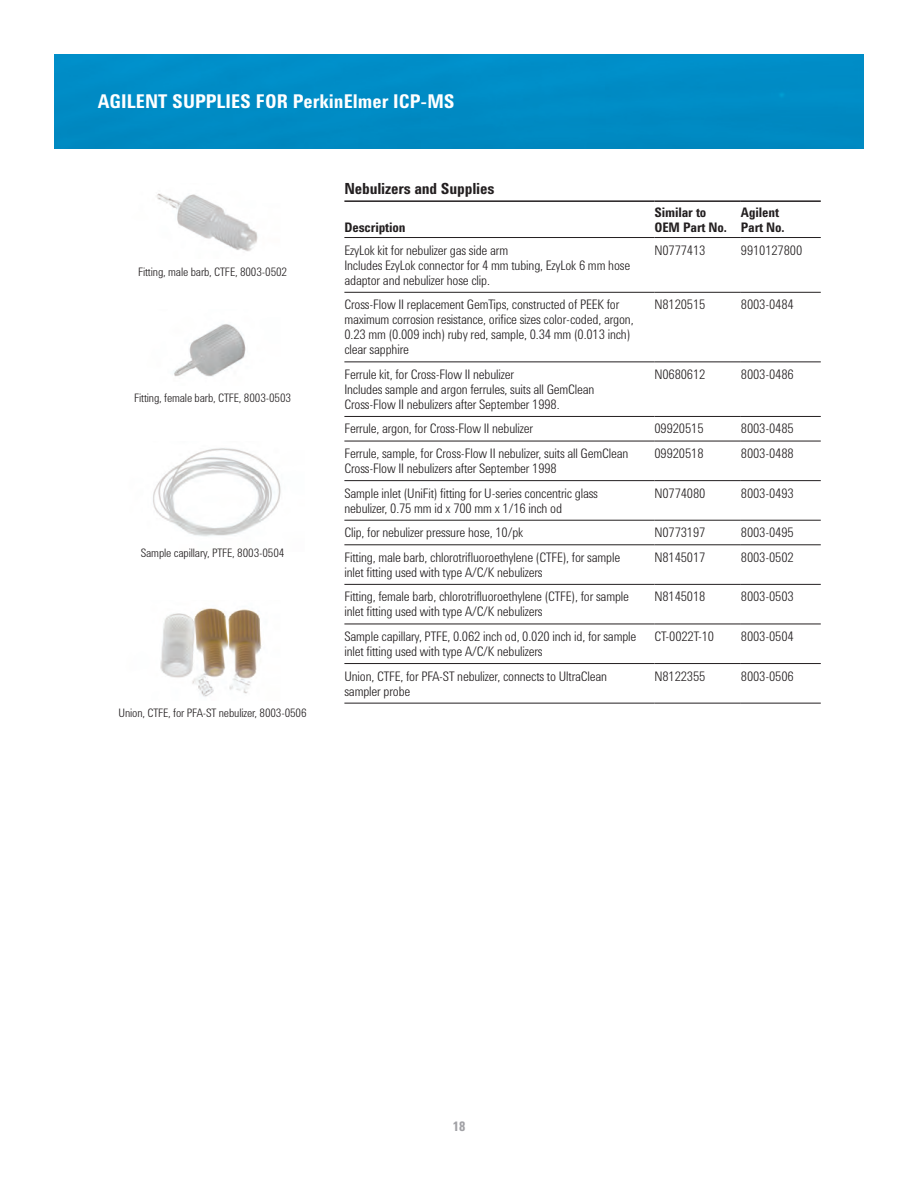
<style>
.page{position:relative;width:918px;height:1188px;background:#fff}
.page>*{position:absolute;margin:0;border:0;box-sizing:border-box;transform-origin:0 0}
.t1{font:700 19.5px "Agilent Condensed CFF";color:#fff}
.Order_Table_Title{font:700 15.75px "Agilent Condensed CFF";letter-spacing:-.01em;color:#231f20}
.Table_Text_L{font:300 13.5px/15px "Agilent Condensed CFF";letter-spacing:-.01em;color:#231f20}
.Order_Table_Header1{font:700 13.5px/15px "Agilent Condensed CFF";letter-spacing:-.01em;color:#231f20}
.t2{font:700 13.5px "Agilent Condensed CFF";color:#a1a1a5}
.Caption_Center{font:300 12px "Agilent Condensed CFF";letter-spacing:-.01em;color:#231f20}
</style>
<div class="page">
<div style="left:54px;top:54px;width:810px;height:94px;background:#008cc5"></div>
<img style="left:157px;top:193px;width:101px;height:58px">
<hr style="left:344px;top:237px;width:310px;height:1px;background:#231f20">
<hr style="left:654px;top:237px;width:87px;height:1px;background:#231f20">
<hr style="left:741px;top:237px;width:80px;height:1px;background:#231f20">
<hr style="left:344px;top:200px;width:310px;height:2px;background:#231f20">
<hr style="left:654px;top:200px;width:87px;height:2px;background:#231f20">
<hr style="left:741px;top:200px;width:80px;height:2px;background:#231f20">
<hr style="left:344px;top:292px;width:310px;height:1px;background:#231f20">
<hr style="left:654px;top:292px;width:87px;height:1px;background:#231f20">
<hr style="left:741px;top:292px;width:80px;height:1px;background:#231f20">
<hr style="left:344px;top:441px;width:310px;height:1px;background:#231f20">
<hr style="left:654px;top:441px;width:87px;height:1px;background:#231f20">
<hr style="left:741px;top:441px;width:80px;height:1px;background:#231f20">
<hr style="left:344px;top:480px;width:310px;height:1px;background:#231f20">
<hr style="left:654px;top:480px;width:87px;height:1px;background:#231f20">
<hr style="left:741px;top:480px;width:80px;height:1px;background:#231f20">
<hr style="left:344px;top:520px;width:310px;height:1px;background:#231f20">
<hr style="left:654px;top:520px;width:87px;height:1px;background:#231f20">
<hr style="left:741px;top:520px;width:80px;height:1px;background:#231f20">
<hr style="left:344px;top:545px;width:310px;height:1px;background:#231f20">
<hr style="left:654px;top:545px;width:87px;height:1px;background:#231f20">
<hr style="left:741px;top:545px;width:80px;height:1px;background:#231f20">
<hr style="left:344px;top:584px;width:310px;height:1px;background:#231f20">
<hr style="left:654px;top:584px;width:87px;height:1px;background:#231f20">
<hr style="left:741px;top:584px;width:80px;height:1px;background:#231f20">
<hr style="left:344px;top:624px;width:310px;height:1px;background:#231f20">
<hr style="left:654px;top:624px;width:87px;height:1px;background:#231f20">
<hr style="left:741px;top:624px;width:80px;height:1px;background:#231f20">
<hr style="left:344px;top:663px;width:310px;height:1px;background:#231f20">
<hr style="left:654px;top:663px;width:87px;height:1px;background:#231f20">
<hr style="left:741px;top:663px;width:80px;height:1px;background:#231f20">
<hr style="left:344px;top:703px;width:310px;height:1px;background:#231f20">
<hr style="left:654px;top:703px;width:87px;height:1px;background:#231f20">
<hr style="left:741px;top:703px;width:80px;height:1px;background:#231f20">
<hr style="left:344px;top:362px;width:310px;height:1px;background:#231f20">
<hr style="left:654px;top:362px;width:87px;height:1px;background:#231f20">
<hr style="left:741px;top:362px;width:80px;height:1px;background:#231f20">
<hr style="left:344px;top:416px;width:310px;height:1px;background:#231f20">
<hr style="left:654px;top:416px;width:87px;height:1px;background:#231f20">
<hr style="left:741px;top:416px;width:80px;height:1px;background:#231f20">
<img style="left:160px;top:608px;width:102px;height:89px">
<img style="left:173px;top:324px;width:73px;height:53px">
<img style="left:153px;top:448px;width:128px;height:89px">
<h1 class="t1" style="left:98px;top:87px;width:358px">AGILENT SUPPLIES FOR PerkinElmer ICP-MS</h1>
<p class="Order_Table_Title" style="left:344px;top:177px;width:152px">Nebulizers and Supplies</p>
<p class="Order_Table_Header1" style="left:344px;top:219px;width:63px">Description</p>
<p class="Order_Table_Header1" style="left:654px;top:204px;width:74px">Similar to<br>OEM Part No.</p>
<p class="Order_Table_Header1" style="left:741px;top:204px;width:45px">Agilent<br>Part No.</p>
<p class="Caption_Center" style="left:138px;top:263px;width:151px">Fitting, male barb, CTFE, 8003-0502</p>
<p class="Caption_Center" style="left:134px;top:389px;width:158px">Fitting, female barb, CTFE, 8003-0503</p>
<p class="Caption_Center" style="left:141px;top:543px;width:145px">Sample capillary, PTFE, 8003-0504</p>
<p class="Caption_Center" style="left:119px;top:704px;width:190px">Union, CTFE, for PFA-ST nebulizer, 8003-0506</p>
<p class="Table_Text_L" style="left:344px;top:242px;width:287px">EzyLok kit for nebulizer gas side arm<br>Includes EzyLok connector for 4 mm tubing, EzyLok 6 mm hose adaptor and nebulizer hose clip.</p>
<p class="Table_Text_L" style="left:654px;top:242px;width:53px">N0777413</p>
<p class="Table_Text_L" style="left:741px;top:242px;width:63px">9910127800</p>
<p class="Table_Text_L" style="left:344px;top:296px;width:291px">Cross-Flow II replacement GemTips, constructed of PEEK for maximum corrosion resistance, orifice sizes color-coded, argon, 0.23 mm (0.009 inch) ruby red, sample, 0.34 mm (0.013 inch) clear sapphire</p>
<p class="Table_Text_L" style="left:654px;top:296px;width:53px">N8120515</p>
<p class="Table_Text_L" style="left:741px;top:296px;width:54px">8003-0484</p>
<p class="Table_Text_L" style="left:344px;top:366px;width:252px">Ferrule kit, for Cross-Flow II nebulizer<br>Includes sample and argon ferrules, suits all GemClean<br>Cross-Flow II nebulizers after September 1998.</p>
<p class="Table_Text_L" style="left:654px;top:366px;width:53px">N0680612</p>
<p class="Table_Text_L" style="left:741px;top:366px;width:54px">8003-0486</p>
<p class="Table_Text_L" style="left:344px;top:420px;width:190px">Ferrule, argon, for Cross-Flow II nebulizer</p>
<p class="Table_Text_L" style="left:654px;top:420px;width:51px">09920515</p>
<p class="Table_Text_L" style="left:741px;top:420px;width:54px">8003-0485</p>
<p class="Table_Text_L" style="left:344px;top:445px;width:286px">Ferrule, sample, for Cross-Flow II nebulizer, suits all GemClean<br>Cross-Flow II nebulizers after September 1998</p>
<p class="Table_Text_L" style="left:654px;top:445px;width:51px">09920518</p>
<p class="Table_Text_L" style="left:741px;top:445px;width:54px">8003-0488</p>
<p class="Table_Text_L" style="left:344px;top:484px;width:255px">Sample inlet (UniFit) fitting for U-series concentric glass nebulizer, 0.75 mm id x 700 mm x 1/16 inch od</p>
<p class="Table_Text_L" style="left:654px;top:484px;width:53px">N0774080</p>
<p class="Table_Text_L" style="left:741px;top:484px;width:54px">8003-0493</p>
<p class="Table_Text_L" style="left:344px;top:524px;width:180px">Clip, for nebulizer pressure hose, 10/pk</p>
<p class="Table_Text_L" style="left:654px;top:524px;width:53px">N0773197</p>
<p class="Table_Text_L" style="left:741px;top:524px;width:54px">8003-0495</p>
<p class="Table_Text_L" style="left:344px;top:549px;width:277px">Fitting, male barb, chlorotrifluoroethylene (CTFE), for sample inlet fitting used with type A/C/K nebulizers</p>
<p class="Table_Text_L" style="left:654px;top:549px;width:53px">N8145017</p>
<p class="Table_Text_L" style="left:741px;top:549px;width:54px">8003-0502</p>
<p class="Table_Text_L" style="left:344px;top:588px;width:286px">Fitting, female barb, chlorotrifluoroethylene (CTFE), for sample inlet fitting used with type A/C/K nebulizers</p>
<p class="Table_Text_L" style="left:654px;top:588px;width:53px">N8145018</p>
<p class="Table_Text_L" style="left:741px;top:588px;width:54px">8003-0503</p>
<p class="Table_Text_L" style="left:344px;top:628px;width:293px">Sample capillary, PTFE, 0.062 inch od, 0.020 inch id, for sample inlet fitting used with type A/C/K nebulizers</p>
<p class="Table_Text_L" style="left:654px;top:628px;width:61px">CT-0022T-10</p>
<p class="Table_Text_L" style="left:741px;top:628px;width:54px">8003-0504</p>
<p class="Table_Text_L" style="left:344px;top:667px;width:264px">Union, CTFE, for PFA-ST nebulizer, connects to UltraClean sampler probe</p>
<p class="Table_Text_L" style="left:654px;top:667px;width:53px">N8122355</p>
<p class="Table_Text_L" style="left:741px;top:667px;width:54px">8003-0506</p>
<p class="t2" style="left:453px;top:1117px;width:14px">18</p>
</div>
